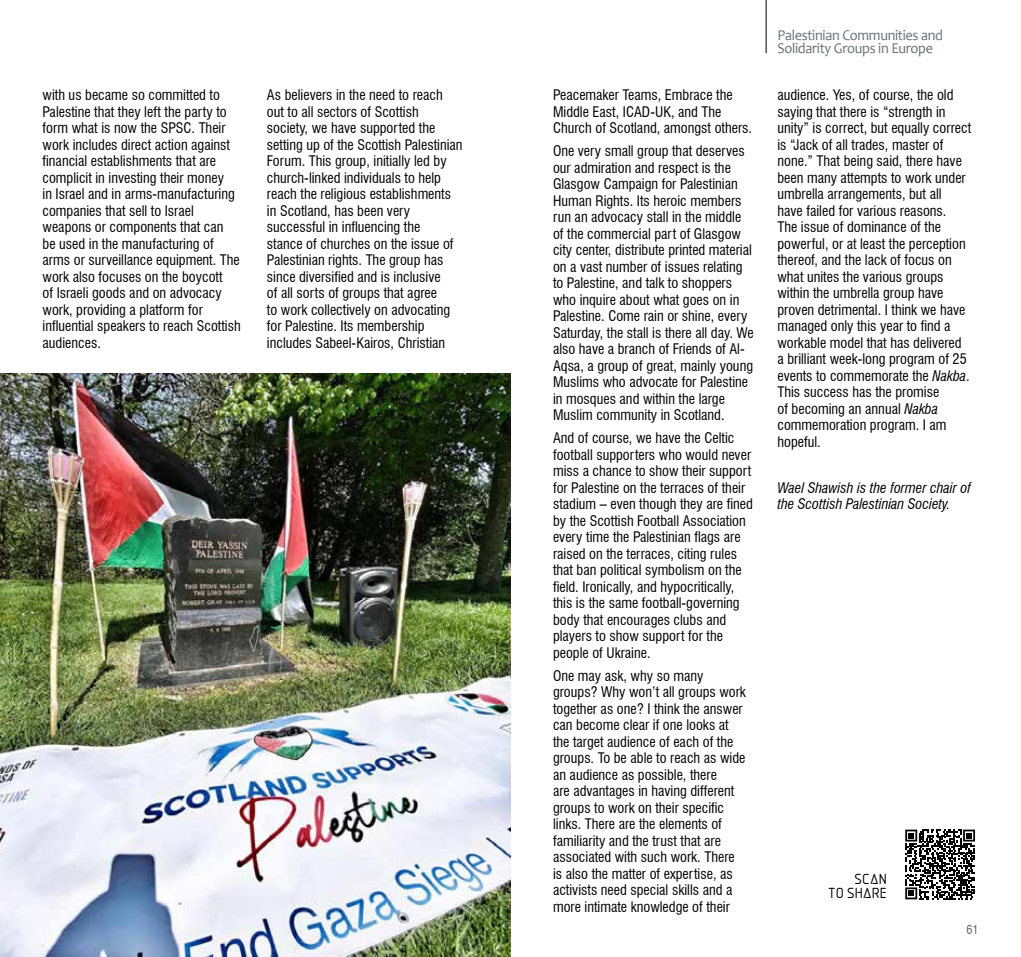
<style>
.page{position:relative;width:1021px;height:957px;background:#fff}
.page>*{position:absolute;margin:0;border:0;box-sizing:border-box;transform-origin:0 0}
.t1{font:15px/13.5px "Candara";letter-spacing:-.02em;color:#677272;scale:.95 1}
.t2{font:condensed 14.25px/16.5px "Swiss 721 BT";color:#000}
.t3{font:italic condensed 14.25px/16.5px "Swiss 721 BT";color:#000}
.t4{font:13.5px/13.8px "Aadhunik";letter-spacing:-.01em;color:#000;text-align:right}
.t5{font:condensed 12px "Swiss 721 BT";color:#646363}
.s1{font-style:italic}
</style>
<div class="page">
<hr style="left:765px;top:0;width:1px;height:53px;background:#000">
<img style="left:0;top:374px;width:510px;height:583px">
<svg style="left:905px;top:829px;width:70px;height:70px"></svg>
<p class="t2" style="left:43px;top:87px;width:200px">with us became so committed to<br>Palestine that they left the party to form what is now the SPSC. Their work includes direct action against financial establishments that are complicit in investing their money<br>in Israel and in arms-manufacturing companies that sell to Israel weapons or components that can<br>be used in the manufacturing of arms or surveillance equipment. The work also focuses on the boycott<br>of Israeli goods and on advocacy work, providing a platform for influential speakers to reach Scottish audiences.</p>
<p class="t2" style="left:267px;top:87px;width:197px">As believers in the need to reach out to all sectors of Scottish society, we have supported the setting up of the Scottish Palestinian Forum. This group, initially led by church-linked individuals to help reach the religious establishments in Scotland, has been very successful in influencing the<br>stance of churches on the issue of Palestinian rights. The group has since diversified and is inclusive<br>of all sorts of groups that agree<br>to work collectively on advocating for Palestine. Its membership includes Sabeel-Kairos, Christian</p>
<p class="t2" style="left:553px;top:87px;width:200px">Peacemaker Teams, Embrace the<br>Middle East, ICAD-UK, and The<br>Church of Scotland, amongst others.</p>
<p class="t2" style="left:553px;top:143px;width:202px">One very small group that deserves our admiration and respect is the Glasgow Campaign for Palestinian Human Rights. Its heroic members run an advocacy stall in the middle of the commercial part of Glasgow city center, distribute printed material on a vast number of issues relating to Palestine, and talk to shoppers who inquire about what goes on in Palestine. Come rain or shine, every Saturday, the stall is there all day. We also have a branch of Friends of Al-Aqsa, a group of great, mainly young Muslims who advocate for Palestine in mosques and within the large Muslim community in Scotland.</p>
<p class="t2" style="left:553px;top:430px;width:201px">And of course, we have the Celtic football supporters who would never miss a chance to show their support for Palestine on the terraces of their stadium – even though they are fined by the Scottish Football Association every time the Palestinian flags are raised on the terraces, citing rules that ban political symbolism on the field. Ironically, and hypocritically, this is the same football-governing body that encourages clubs and players to show support for the people of Ukraine.</p>
<p class="t2" style="left:553px;top:667px;width:194px">One may ask, why so many groups? Why won’t all groups work together as one? I think the answer can become clear if one looks at the target audience of each of the groups. To be able to reach as wide an audience as possible, there<br>are advantages in having different groups to work on their specific links. There are the elements of familiarity and the trust that are associated with such work. There is also the matter of expertise, as activists need special skills and a more intimate knowledge of their</p>
<p class="t1" style="left:777px;top:28px;width:176px">Palestinian Communities and<br>Solidarity Groups in Europe</p>
<p class="t2" style="left:777px;top:87px;width:195px">audience. Yes, of course, the old saying that there is “strength in unity” is correct, but equally correct is “Jack of all trades, master of none.” That being said, there have been many attempts to work under umbrella arrangements, but all<br>have failed for various reasons.<br>The issue of dominance of the powerful, or at least the perception thereof, and the lack of focus on what unites the various groups within the umbrella group have proven detrimental. I think we have managed only this year to find a workable model that has delivered a brilliant week-long program of 25 events to commemorate the <span class="s1">Nakba</span>.<br>This success has the promise<br>of becoming an annual <span class="s1">Nakba </span>commemoration program. I am hopeful.</p>
<p class="t3" style="left:777px;top:479px;width:195px">Wael Shawish is the former chair of the Scottish Palestinian Society.</p>
<p class="t4" style="left:828px;top:870px;width:61px">SCAN<br>TO SHARE</p>
<p class="t5" style="left:966px;top:922px;width:13px">61</p>
</div>
